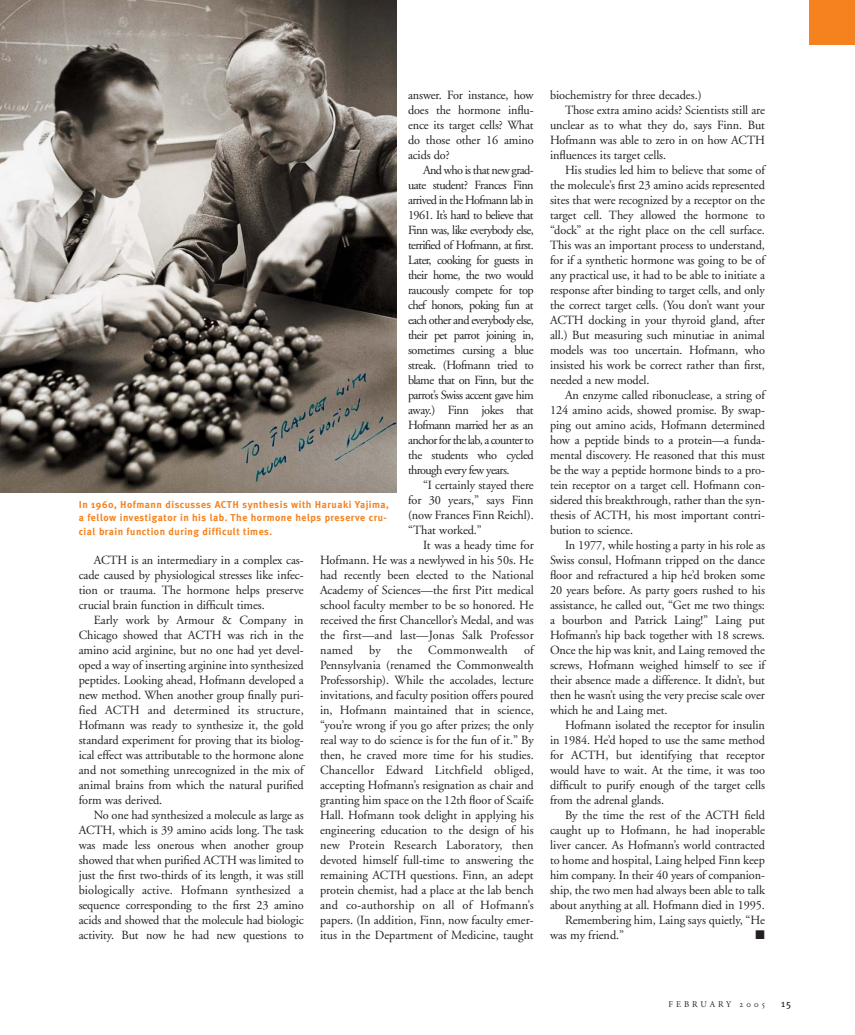
<style>
.page{position:relative;width:855px;height:1035px;background:#fff}
.page>*{position:absolute;margin:0;border:0;box-sizing:border-box;transform-origin:0 0}
.t1{font:12.5px/15px "Adobe Garamond";letter-spacing:-.005em;color:#231f20;text-align:justify}
.t2{font:12.5px "Adobe Garamond";letter-spacing:.02em;color:#231f20}
.t3{font:12.5px "Zapf Dingbats";color:#231f20}
.t4{font:700 10px/13.8px "Meta Plus";letter-spacing:.05em;color:#f5821f}
.t5{font:10px "Meta Plus";color:#231f20}
.t6{font:8.75px "Adobe Garamond";letter-spacing:.35em;color:#231f20}
.s1{font-family:"Adobe Garamond Exp"}
</style>
<div class="page">
<img style="left:0;top:0;width:397px;height:492px">
<div style="left:810px;top:0;width:45px;height:45px;background:#f5821f"></div>
<p class="t1" style="left:408px;top:89px;width:127px">answer. For instance, how does the hormone influ&shy;ence its target cells? What do those other 16 amino acids do?</p>
<p class="t1" style="left:408px;top:164px;width:127px;text-indent:15px">And who is that new grad&shy;uate student? Frances Finn arrived in the Hofmann lab in 1961. It’s hard to believe that Finn was, like everybody else, terrified of Hofmann, at first.<br>Later, cooking for guests in their home, the two would raucously compete for top chef honors, poking fun at each other and everybody else, their pet parrot joining in, sometimes cursing a blue streak. (Hofmann tried to blame that on Finn, but the parrot’s Swiss accent gave him away.) Finn jokes that Hofmann married her as an anchor for the lab, a counter to the students who cycled through every few years.</p>
<p class="t1" style="left:408px;top:479px;width:127px;text-indent:15px">“I certainly stayed there for 30 years,” says Finn (now Frances Finn Reichl). “That worked.”</p>
<p class="t1" style="left:320px;top:539px;width:215px;text-indent:103px">It was a heady time for Hofmann. He was a newlywed in his 50s. He had recently been elected to the National Academy of Sciences—the first Pitt medical school faculty member to be so honored. He received the first Chancellor’s Medal, and was the first—and last—Jonas Salk Professor named</p>
<p class="t4" style="left:79px;top:498px;width:312px">In 1960, Hofmann discusses ACTH synthesis with Haruaki Yajima, a fellow investigator in his lab. The hormone helps preserve cru&shy;cial brain function during difficult times.</p>
<p class="t1" style="left:79px;top:553px;width:227px;text-indent:15px">ACTH is an intermediary in a complex cas&shy;cade caused by physiological stresses like infec&shy;tion or trauma. The hormone helps preserve crucial brain function in difficult times.</p>
<p class="t1" style="left:79px;top:613px;width:227px;text-indent:15px">Early work by Armour &amp; Company in Chicago showed that ACTH was rich in the amino acid arginine, but no one had yet devel&shy;oped a way of inserting arginine into synthesized peptides. Looking ahead, Hofmann developed a new method. When another group finally puri&shy;fied ACTH and determined its structure, Hofmann was ready to synthesize it, the gold standard experiment for proving that its biolog&shy;ical effect was attributable to the hormone alone and not something unrecognized in the mix of animal brains from which the natural purified form was derived.</p>
<p class="t1" style="left:79px;top:808px;width:227px;text-indent:15px">No one had synthesized a molecule as large as ACTH, which is 39 amino acids long. The task was made less onerous when another group showed that when purified ACTH was limited to just the first two-thirds of its length, it was still biologically active. Hofmann synthesized a sequence corresponding to the first 23 amino acids and showed that the molecule had biologic activity. But now he had new questions to</p>
<p class="t1" style="left:320px;top:644px;width:215px;text-indent:204px">of Pennsylvania (renamed the Commonwealth Professorship). While the accolades, lecture invitations, and faculty position offers poured in, Hofmann maintained that in science, “you’re wrong if you go after prizes; the only real way to do science is for the fun of it.” By then, he craved more time for his studies.<br>Chancellor Edward Litchfield obliged, accepting Hofmann’s resignation as chair and granting him space on the 12th floor of Scaife Hall. Hofmann took delight in applying his engineering education to the design of his new Protein Research Laboratory, then devoted himself full-time to answering the remaining ACTH questions. Finn, an adept protein chemist, had a place at the lab bench and co-authorship on all of Hofmann’s papers. (In addition, Finn, now faculty emer&shy;itus in the Department of Medicine, taught</p>
<p class="t1" style="left:369px;top:644px;width:13px">by</p>
<p class="t1" style="left:397px;top:644px;width:17px">the</p>
<p class="t2" style="left:428px;top:645px;width:81px">Commonwealth</p>
<p class="t1" style="left:550px;top:89px;width:153px">biochemistry for three decades.)</p>
<p class="t1" style="left:565px;top:104px;width:202px">Those extra amino acids? Scientists still are</p>
<p class="t1" style="left:550px;top:119px;width:216px">unclear as to what they do, says Finn. But</p>
<p class="t1" style="left:550px;top:134px;width:216px">Hofmann was able to zero in on how ACTH</p>
<p class="t1" style="left:550px;top:149px;width:118px">influences its target cells.</p>
<p class="t1" style="left:565px;top:164px;width:201px">His studies led him to believe that some of</p>
<p class="t1" style="left:550px;top:179px;width:217px">the molecule’s first 23 amino acids represented</p>
<p class="t1" style="left:550px;top:194px;width:216px">sites that were recognized by a receptor on the</p>
<p class="t1" style="left:550px;top:209px;width:217px">target cell. They allowed the hormone to</p>
<p class="t1" style="left:550px;top:224px;width:217px">“dock” at the right place on the cell surface.</p>
<p class="t1" style="left:550px;top:239px;width:217px">This was an important process to understand,</p>
<p class="t1" style="left:550px;top:254px;width:216px">for if a synthetic hormone was going to be of</p>
<p class="t1" style="left:550px;top:269px;width:217px">any practical use, it had to be able to initiate a</p>
<p class="t1" style="left:550px;top:284px;width:216px">response after binding to target cells, and only</p>
<p class="t1" style="left:550px;top:299px;width:217px">the correct target cells. (You don’t want your</p>
<p class="t1" style="left:550px;top:314px;width:217px">ACTH docking in your thyroid gland, after</p>
<p class="t1" style="left:550px;top:329px;width:217px">all.) But measuring such minutiae in animal</p>
<p class="t1" style="left:550px;top:344px;width:217px">models was too uncertain. Hofmann, who</p>
<p class="t1" style="left:550px;top:359px;width:216px">insisted his work be correct rather than first,</p>
<p class="t1" style="left:550px;top:374px;width:101px">needed a new model.</p>
<p class="t1" style="left:565px;top:389px;width:201px">An enzyme called ribonuclease, a string of</p>
<p class="t1" style="left:550px;top:404px;width:216px">124 amino acids, showed promise. By swap-</p>
<p class="t1" style="left:550px;top:419px;width:217px">ping out amino acids, Hofmann determined</p>
<p class="t1" style="left:550px;top:434px;width:217px">how a peptide binds to a protein—a funda-</p>
<p class="t1" style="left:550px;top:449px;width:216px">mental discovery. He reasoned that this must</p>
<p class="t1" style="left:550px;top:464px;width:217px">be the way a peptide hormone binds to a pro-</p>
<p class="t1" style="left:550px;top:479px;width:217px">tein receptor on a target cell. Hofmann con-</p>
<p class="t1" style="left:550px;top:494px;width:217px">sidered this breakthrough, rather than the syn-</p>
<p class="t1" style="left:550px;top:509px;width:217px">thesis of ACTH, his most important contri-</p>
<p class="t1" style="left:550px;top:524px;width:85px">bution to science.</p>
<p class="t1" style="left:565px;top:539px;width:201px">In 1977, while hosting a party in his role as</p>
<p class="t1" style="left:550px;top:554px;width:216px">Swiss consul, Hofmann tripped on the dance</p>
<p class="t1" style="left:550px;top:569px;width:217px">floor and refractured a hip he’d broken some</p>
<p class="t1" style="left:550px;top:584px;width:216px">20 years before. As party goers rushed to his</p>
<p class="t1" style="left:550px;top:599px;width:216px">assistance, he called out, “Get me two things:</p>
<p class="t1" style="left:550px;top:614px;width:217px">a bourbon and Patrick Laing!” Laing put</p>
<p class="t1" style="left:550px;top:629px;width:216px">Hofmann’s hip back together with 18 screws.</p>
<p class="t1" style="left:550px;top:644px;width:216px">Once the hip was knit, and Laing removed the</p>
<p class="t1" style="left:550px;top:659px;width:216px">screws, Hofmann weighed himself to see if</p>
<p class="t1" style="left:550px;top:674px;width:216px">their absence made a difference. It didn’t, but</p>
<p class="t1" style="left:550px;top:689px;width:216px">then he wasn’t using the very precise scale over</p>
<p class="t1" style="left:550px;top:704px;width:119px">which he and Laing met.</p>
<p class="t1" style="left:565px;top:719px;width:202px">Hofmann isolated the receptor for insulin</p>
<p class="t1" style="left:550px;top:734px;width:216px">in 1984. He’d hoped to use the same method</p>
<p class="t1" style="left:550px;top:749px;width:216px">for ACTH, but identifying that receptor</p>
<p class="t1" style="left:550px;top:764px;width:216px">would have to wait. At the time, it was too</p>
<p class="t1" style="left:550px;top:779px;width:216px">difficult to purify enough of the target cells</p>
<p class="t1" style="left:550px;top:794px;width:116px">from the adrenal glands.</p>
<p class="t1" style="left:565px;top:809px;width:201px">By the time the rest of the ACTH field</p>
<p class="t1" style="left:550px;top:824px;width:217px">caught up to Hofmann, he had inoperable</p>
<p class="t1" style="left:550px;top:839px;width:217px">liver cancer. As Hofmann’s world contracted</p>
<p class="t1" style="left:550px;top:854px;width:217px">to home and hospital, Laing helped Finn keep</p>
<p class="t1" style="left:550px;top:869px;width:217px">him company. In their 40 years of companion-</p>
<p class="t1" style="left:550px;top:884px;width:216px">ship, the two men had always been able to talk</p>
<p class="t1" style="left:550px;top:899px;width:217px">about anything at all. Hofmann died in 1995.</p>
<p class="t1" style="left:565px;top:914px;width:201px">Remembering him, Laing says quietly, “He</p>
<p class="t1" style="left:550px;top:929px;width:76px">was my friend.”</p>
<p class="t3" style="left:756px;top:929px;width:11px">■</p>
<p class="t6" style="left:668px;top:1000px;width:98px">FEBRUARY <span class="s1">2005</span></p>
<p class="t5" style="left:781px;top:1000px;width:11px">15</p>
</div>
